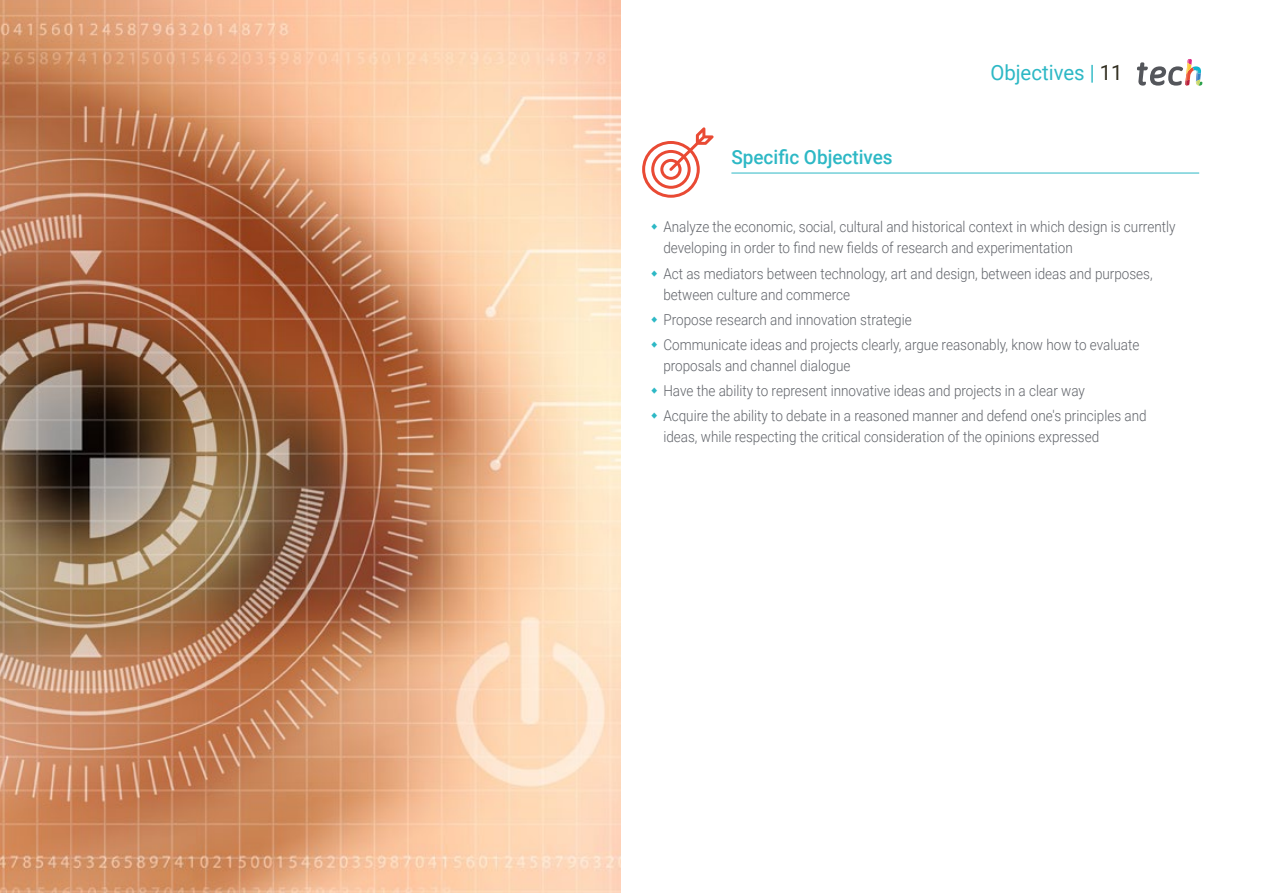
<style>
.page{position:relative;width:1263px;height:893px;background:#fff}
.page>*{position:absolute;margin:0;border:0;box-sizing:border-box;transform-origin:0 0}
.t1{font:21px "Roboto";color:#2db8c5}
.t2{font:500 19.5px "Roboto";color:#2db8c5}
.t3{font:300 15px/25.2px "Roboto";color:#61646a;scale:.9 1}
.s1{color:#312e20}
</style>
<div class="page">
<hr style="left:731px;top:173px;width:468px;height:1px;background:#2db8c5">
<svg style="left:642px;top:127px;width:72px;height:71px"></svg>
<img style="left:0;top:0;width:621px;height:893px">
<svg style="left:1137px;top:59px;width:65px;height:27px"></svg>
<h2 class="t2" style="left:731px;top:144px;width:163px">Specific Objectives</h2>
<h1 class="t1" style="left:990px;top:57px;width:134px">Objectives | <span class="s1">11</span></h1>
<p class="t3" style="left:663px;top:216px;width:570px;line-height:21px">Analyze the economic, social, cultural and historical context in which design is currently developing in order to find new fields of research and experimentation</p>
<p class="t3" style="left:663px;top:262px;width:545px;line-height:21px">Act as mediators between technology, art and design, between ideas and purposes, between culture and commerce</p>
<p class="t3" style="left:663px;top:306px;width:530px">Propose research and innovation strategie<br>Communicate ideas and projects clearly, argue reasonably, know how to evaluate</p>
<p class="t3" style="left:663px;top:352px;width:538px">proposals and channel dialogue<br>Have the ability to represent innovative ideas and projects in a clear way<br>Acquire the ability to debate in a reasoned manner and defend one's principles and</p>
<p class="t3" style="left:663px;top:424px;width:486px">ideas, while respecting the critical consideration of the opinions expressed</p>
</div>
